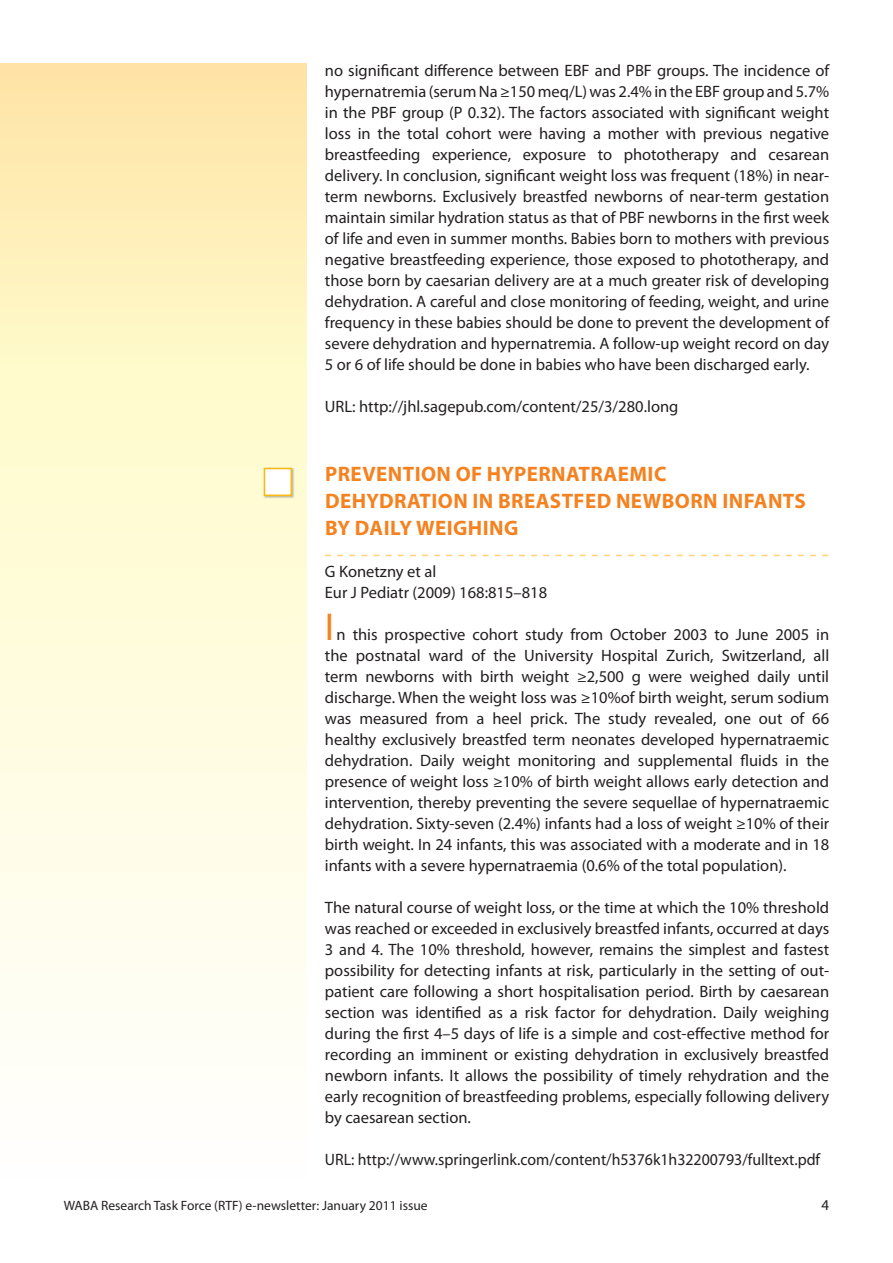
<style>
.page{position:relative;width:893px;height:1263px;background:#fff}
.page>*{position:absolute;margin:0;border:0;box-sizing:border-box;transform-origin:0 0}
.t1{font:39px "Myriad Pro";color:#f58220}
.t2{font:700 21px "Myriad Pro";letter-spacing:.02em;color:#f58220}
.t3{font:16.5px/21px "Myriad Pro";color:#231f20;text-align:justify}
.t4{font:16.5px "Myriad Pro";color:#231f20;scale:.96 1}
.t5{font:13.5px "Myriad Pro";color:#231f20}
</style>
<div class="page">
<div style="left:0;top:64px;width:307px;height:1114px;background:linear-gradient(to bottom,#feeeaf,#fff)"></div>
<svg style="left:325px;top:555px;width:503px;height:1px"></svg>
<div style="left:263px;top:467px;width:33px;height:33px;background:#231f20;opacity:.3"></div>
<div style="left:264px;top:468px;width:27px;height:27px;background:#fff"></div>
<div style="left:264px;top:468px;width:28px;height:28px;border:2px solid #fcb814"></div>
<p class="t3" style="left:325px;top:60px;width:506px">no significant difference between EBF and PBF groups. The incidence of hypernatremia (serum Na ≥150 meq/L) was 2.4% in the EBF group and 5.7% in the PBF group (P 0.32). The factors associated with significant weight loss in the total cohort were having a mother with previous negative breastfeeding experience, exposure to phototherapy and cesarean delivery. In conclusion, significant weight loss was frequent (18%) in near&shy;term newborns. Exclusively breastfed newborns of near-term gestation maintain similar hydration status as that of PBF newborns in the first week of life and even in summer months. Babies born to mothers with previous negative breastfeeding experience, those exposed to phototherapy, and those born by caesarian delivery are at a much greater risk of developing dehydration. A careful and close monitoring of feeding, weight, and urine frequency in these babies should be done to prevent the development of severe dehydration and hypernatremia. A follow-up weight record on day 5 or 6 of life should be done in babies who have been discharged early.</p>
<p class="t3" style="left:325px;top:396px;width:355px">URL: http://jhl.sagepub.com/content/25/3/280.long</p>
<p class="t2" style="left:325px;top:460px;width:256px">PREVENTION OF HYPERNATRAEM</p>
<p class="t2" style="left:648px;top:460px;width:17px">IC</p>
<p class="t2" style="left:325px;top:487px;width:187px">DEHYDRATION IN BREA</p>
<p class="t2" style="left:550px;top:487px;width:96px">STFED NEWB</p>
<p class="t2" style="left:675px;top:487px;width:133px">ORN INFANTS</p>
<p class="t2" style="left:325px;top:514px;width:195px">BY DAILY WEIGHING</p>
<p class="t3" style="left:325px;top:561px;width:224px">G Konetzny et al<br>Eur J Pediatr (2009) 168:815–818</p>
<h1 class="t1" style="left:325px;top:603px;width:11px">I</h1>
<p class="t3" style="left:325px;top:624px;width:506px;text-indent:12px">n this prospective cohort study from October 2003 to June 2005 in the postnatal ward of the University Hospital Zurich, Switzerland, all term newborns with birth weight ≥2,500 g were weighed daily until discharge. When the weight loss was ≥10%of birth weight, serum sodium was measured from a heel prick. The study revealed, one out of 66 healthy exclusively breastfed term neonates developed hypernatraemic dehydration. Daily weight monitoring and supplemental fluids in the presence of weight loss ≥10% of birth weight allows early detection and intervention, thereby preventing the severe sequellae of hypernatraemic dehydration. Sixty-seven (2.4%) infants had a loss of weight ≥10% of their birth weight. In 24 infants, this was associated with a moderate and in 18 infants with a severe hypernatraemia (0.6% of the total population).</p>
<p class="t3" style="left:325px;top:897px;width:506px">The natural course of weight loss, or the time at which the 10% threshold was reached or exceeded in exclusively breastfed infants, occurred at days 3 and 4. The 10% threshold, however, remains the simplest and fastest possibility for detecting infants at risk, particularly in the setting of out&shy;patient care following a short hospitalisation period. Birth by caesarean section was identified as a risk factor for dehydration. Daily weighing during the first 4–5 days of life is a simple and cost-effective method for recording an imminent or existing dehydration in exclusively breastfed newborn infants. It allows the possibility of timely rehydration and the early recognition of breastfeeding problems, especially following delivery by caesarean section.</p>
<p class="t4" style="left:325px;top:1149px;width:517px">URL: http://www.springerlink.com/content/h5376k1h32200793/fulltext.pdf</p>
<p class="t5" style="left:64px;top:1197px;width:365px">WABA Research Task Force (RTF) e-newsletter: January 2011 issue</p>
</div>
